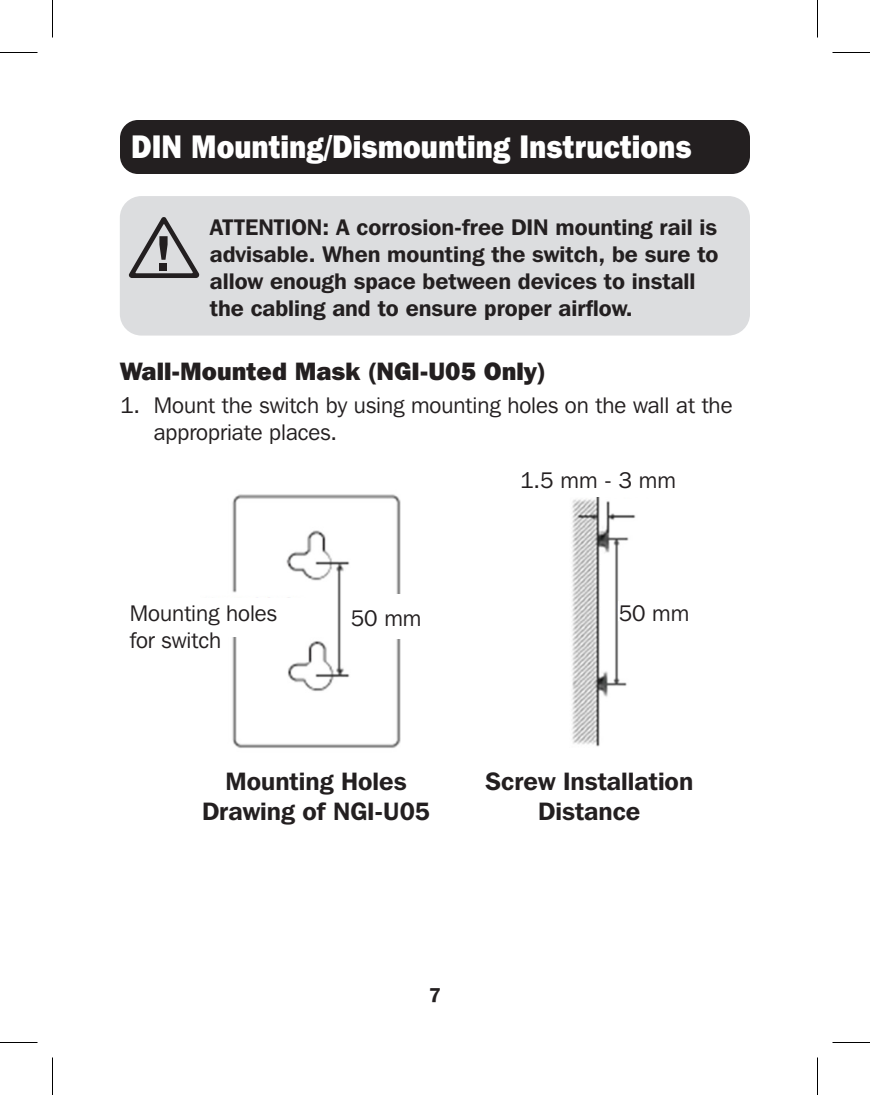
<style>
.page{position:relative;width:870px;height:1095px;background:#fff}
.page>*{position:absolute;margin:0;border:0;box-sizing:border-box;transform-origin:0 0}
.Page_Header_-_Black{font:800 32.5px "Franklin Gothic IT Cby BT";color:#fff;scale:.9 1}
.Subhead_-_Demi_10pt{font:600 25px/30px "Franklin Gothic IT Cby BT";color:#231f20;text-align:center}
.Subhead_-_Demi_10pt-2{font:800 25px "Franklin Gothic IT Cby BT";color:#231f20}
.Subhead_-_Demi_10pt-3{font:600 22.5px/27px "Franklin Gothic IT Cby BT";color:#231f20}
.Paragraph_Copy_-_9pt{font:22.5px/27px "Franklin Gothic IT Cby BT";color:#231f20}
.t1{font:600 20px "Franklin Gothic IT Cby BT";color:#231f20}
</style>
<div class="page">
<img style="left:232px;top:494px;width:169px;height:254px">
<div style="left:120px;top:120px;width:630px;height:54px;background:#231f20;border-radius:18px"></div>
<div style="left:120px;top:196px;width:630px;height:140px;background:#dcdddf;border-radius:22px"></div>
<svg style="left:129px;top:217px;width:70px;height:61px"></svg>
<div style="left:160px;top:263px;width:7px;height:8px;background:#231f20"></div>
<img style="left:571px;top:498px;width:65px;height:249px">
<div style="left:344px;top:579px;width:43px;height:26px;background:#fff"></div>
<div style="left:196px;top:598px;width:113px;height:39px;background:#fff"></div>
<div style="left:344px;top:594px;width:90px;height:45px;background:#fff"></div>
<div style="left:619px;top:602px;width:90px;height:19px;background:#fff"></div>
<hr style="left:0;top:52px;width:38px;height:1px;background:#000">
<hr style="left:832px;top:52px;width:38px;height:1px;background:#000">
<hr style="left:0;top:1042px;width:38px;height:1px;background:#000">
<hr style="left:832px;top:1042px;width:38px;height:1px;background:#000">
<hr style="left:52px;top:0;width:1px;height:38px;background:#000">
<hr style="left:52px;top:1058px;width:1px;height:37px;background:#000">
<hr style="left:817px;top:0;width:1px;height:38px;background:#000">
<hr style="left:817px;top:1058px;width:1px;height:37px;background:#000">
<p class="Page_Header_-_Black" style="left:131px;top:126px;width:624px">DIN Mounting/Dismounting Instructions</p>
<p class="Subhead_-_Demi_10pt-3" style="left:210px;top:213px;width:510px">ATTENTION: A corrosion-free DIN mounting rail is advisable. When mounting the switch, be sure to allow enough space between devices to install the cabling and to ensure proper airflow.</p>
<p class="Subhead_-_Demi_10pt-2" style="left:120px;top:355px;width:427px">Wall-Mounted Mask (NGI-U05 Only)</p>
<p class="Paragraph_Copy_-_9pt" style="left:154px;top:391px;width:580px;text-indent:-34px">1. Mount the switch by using mounting holes on the wall at the appropriate places.</p>
<p class="Paragraph_Copy_-_9pt" style="left:520px;top:466px;width:157px">1.5 mm - 3 mm</p>
<p class="Paragraph_Copy_-_9pt" style="left:130px;top:600px;width:149px">Mounting holes for switch</p>
<p class="Paragraph_Copy_-_9pt" style="left:351px;top:605px;width:72px">50 mm</p>
<p class="Paragraph_Copy_-_9pt" style="left:619px;top:599px;width:72px">50 mm</p>
<p class="Subhead_-_Demi_10pt" style="left:202px;top:765px;width:229px">Mounting Holes<br>Drawing of NGI-U05</p>
<p class="Subhead_-_Demi_10pt" style="left:485px;top:765px;width:209px">Screw Installation<br>Distance</p>
<p class="t1" style="left:429px;top:982px;width:14px">7</p>
</div>
